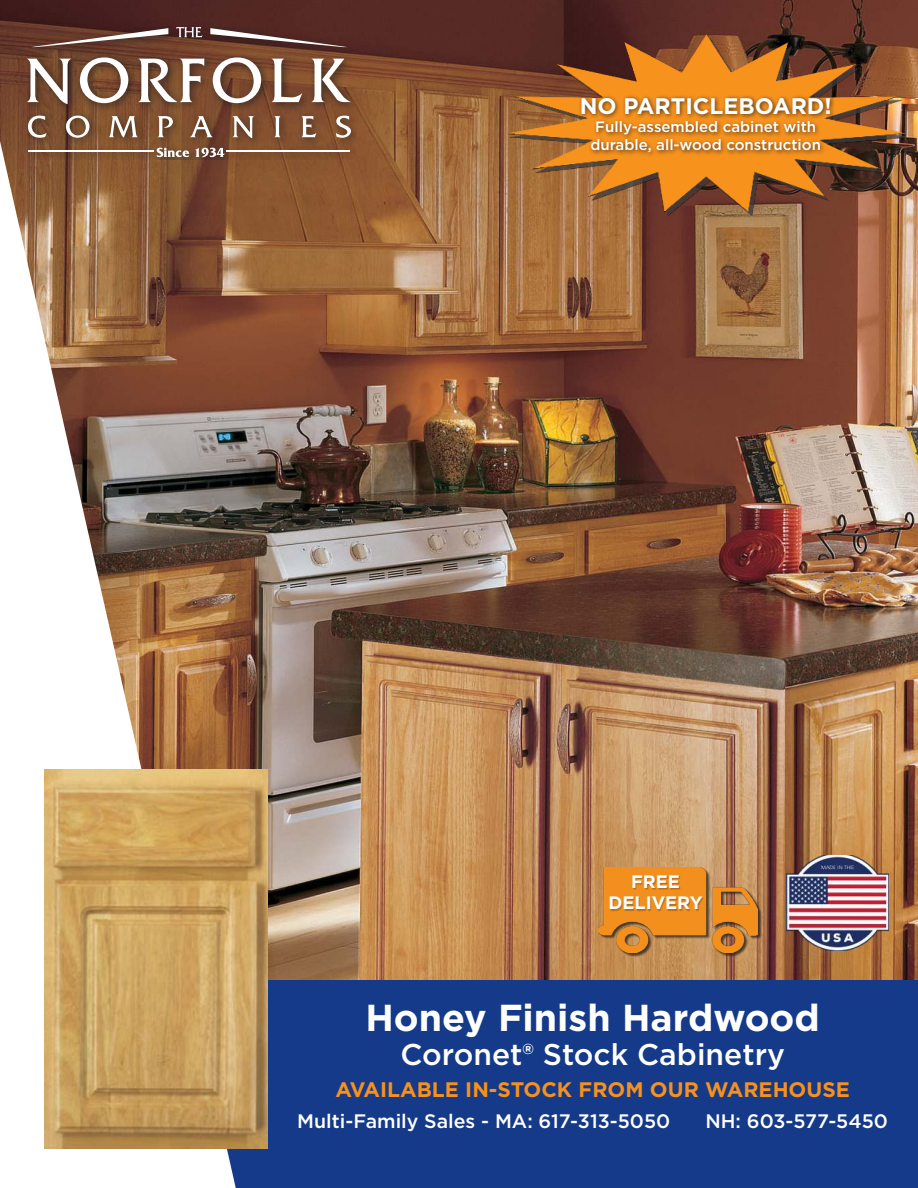
<style>
.page{position:relative;width:918px;height:1188px;background:#fff}
.page>*{position:absolute;margin:0;border:0;box-sizing:border-box;transform-origin:0 0}
.t1{font:700 37.5px "Gotham";color:#fff}
.t2{font:500 30px "Gotham";color:#fff}
.t3{font:700 22.5px "Gotham";color:#fff}
.t4{font:700 21px "Gotham";color:#f7911d}
.t5{font:500 19.5px "Gotham";color:#fff}
.t6{font:700 18px/21px "Gotham";color:#fff;text-align:center}
.t7{font:500 15px/18px "Gotham";color:#fff;text-align:center}
</style>
<div class="page">
<img style="left:0;top:0;width:918px;height:981px">
<div style="left:162px;top:981px;width:756px;height:207px;background:#143a89"></div>
<img style="left:0;top:141px;width:236px;height:1047px">
<img style="left:45px;top:769px;width:222px;height:379px">
<div style="left:27px;top:27px;width:329px;height:133px;background:#221f1f;opacity:.75"></div>
<svg style="left:27px;top:59px;width:44px;height:45px"></svg>
<svg style="left:80px;top:57px;width:48px;height:46px"></svg>
<svg style="left:138px;top:58px;width:66px;height:44px"></svg>
<svg style="left:213px;top:57px;width:48px;height:46px"></svg>
<svg style="left:272px;top:59px;width:30px;height:43px"></svg>
<svg style="left:312px;top:59px;width:38px;height:43px"></svg>
<svg style="left:28px;top:116px;width:19px;height:22px"></svg>
<svg style="left:66px;top:115px;width:23px;height:23px"></svg>
<svg style="left:109px;top:116px;width:29px;height:22px"></svg>
<svg style="left:158px;top:116px;width:15px;height:21px"></svg>
<svg style="left:190px;top:116px;width:23px;height:21px"></svg>
<svg style="left:233px;top:116px;width:21px;height:22px"></svg>
<svg style="left:274px;top:116px;width:6px;height:21px"></svg>
<svg style="left:301px;top:116px;width:15px;height:21px"></svg>
<svg style="left:336px;top:116px;width:15px;height:22px"></svg>
<svg style="left:210px;top:28px;width:138px;height:19px;background:#6f4d48"></svg>
<svg style="left:31px;top:28px;width:137px;height:19px;background:#7b584c"></svg>
<svg style="left:176px;top:27px;width:26px;height:10px"></svg>
<hr style="left:28px;top:150px;width:126px;height:2px;background:#fff">
<hr style="left:227px;top:150px;width:123px;height:2px;background:#fff">
<svg style="left:156px;top:148px;width:33px;height:9px"></svg>
<svg style="left:195px;top:148px;width:30px;height:9px"></svg>
<div style="left:599px;top:868px;width:163px;height:89px;background:#221f1f;opacity:.75"></div>
<img style="left:599px;top:868px;width:159px;height:85px">
<div style="left:611px;top:875px;width:93px;height:37px;background:#221f1f;opacity:.3"></div>
<img style="left:786px;top:855px;width:103px;height:95px">
<img style="left:507px;top:27px;width:397px;height:192px">
<div style="left:578px;top:94px;width:258px;height:64px;background:#221f1f;opacity:.75"></div>
<h3 class="t3" style="left:580px;top:96px;width:254px">NO PARTICLEBOARD!</h3>
<p class="t7" style="left:590px;top:119px;width:232px">Fully-assembled cabinet with durable, all-wood construction</p>
<p class="t6" style="left:608px;top:872px;width:96px">FREE<br>DELIVERY</p>
<h1 class="t1" style="left:365px;top:1001px;width:456px">Honey Finish Hardwood</h1>
<h2 class="t2" style="left:400px;top:1041px;width:386px">Coronet® Stock Cabinetry</h2>
<h3 class="t4" style="left:335px;top:1081px;width:516px">AVAILABLE IN-STOCK FROM OUR WAREHOUSE</h3>
<h3 class="t5" style="left:297px;top:1112px;width:374px">Multi-Family Sales - MA: 617-313-5050</h3>
<h3 class="t5" style="left:705px;top:1112px;width:184px">NH: 603-577-5450</h3>
</div>
